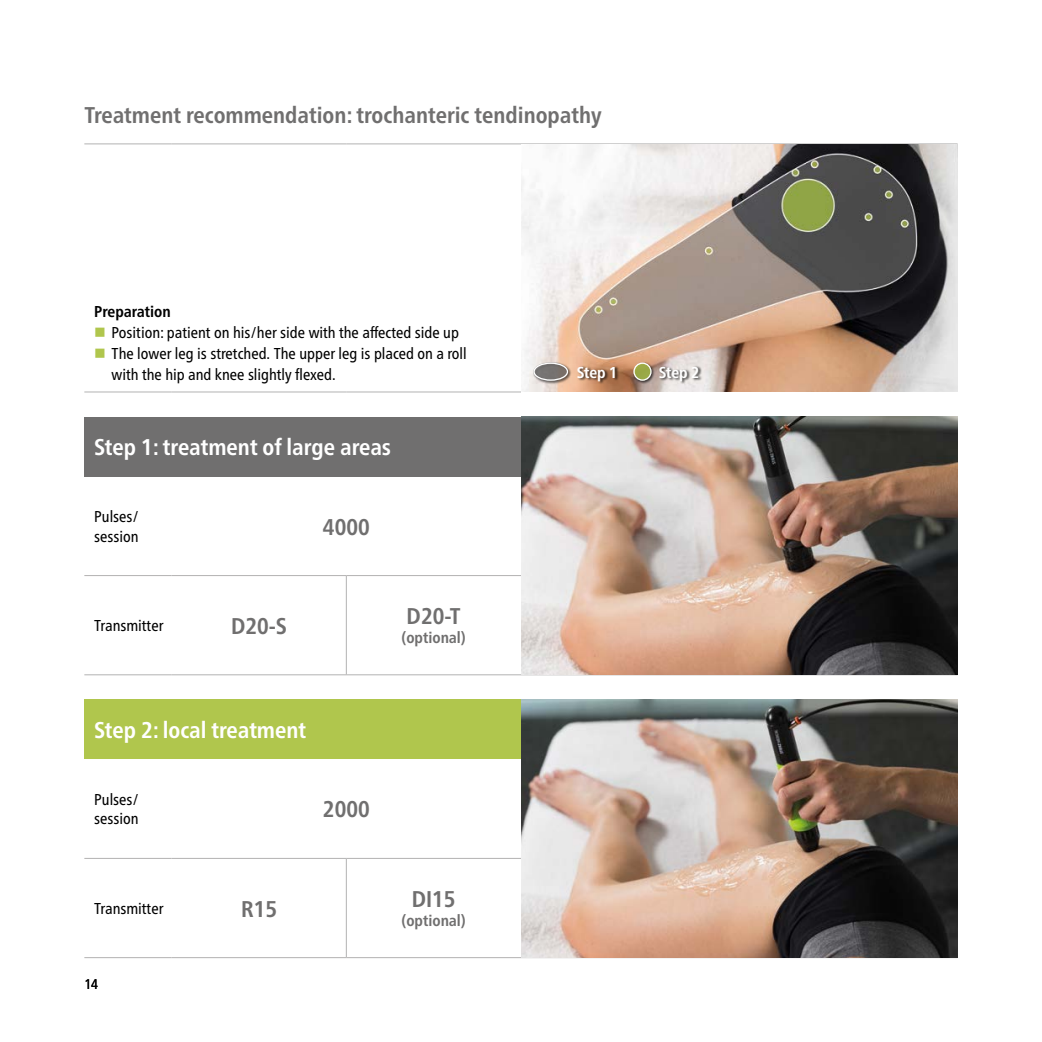
<style>
.page{position:relative;width:1042px;height:1042px;background:#fff}
.page>*{position:absolute;margin:0;border:0;box-sizing:border-box;transform-origin:0 0}
.t1{font:700 condensed 22.75px "Frutiger Neue LT Pro";color:#706f6f}
.t2{font:700 condensed 22.75px "Frutiger Neue LT Pro";color:#fff}
.t3{font:condensed 15.75px/19.2px "Frutiger Neue LT Pro";color:#000}
.t4{font:700 condensed 15.75px "Frutiger Neue LT Pro";color:#706f6f}
.t5{font:700 condensed 15.75px "Frutiger Neue LT Pro";color:#000}
.t6{font:700 condensed 15.75px "Frutiger Neue LT Pro";color:#fff}
.t7{font:condensed 14px "Frutiger Neue LT Pro";color:#000}
.s1{color:#b0c64d}
</style>
<div class="page">
<div style="left:84px;top:417px;width:437px;height:59px;background:#706f6f"></div>
<div style="left:84px;top:699px;width:437px;height:60px;background:#b0c64d"></div>
<hr style="left:521px;top:957px;width:436px;height:1px;background:#b3b2b2">
<hr style="left:84px;top:392px;width:88px;height:1px;background:#b3b2b2">
<hr style="left:172px;top:392px;width:174px;height:1px;background:#b3b2b2">
<hr style="left:346px;top:392px;width:175px;height:1px;background:#b3b2b2">
<hr style="left:84px;top:575px;width:88px;height:1px;background:#b3b2b2">
<hr style="left:172px;top:575px;width:174px;height:1px;background:#b3b2b2">
<hr style="left:346px;top:575px;width:175px;height:1px;background:#b3b2b2">
<hr style="left:84px;top:858px;width:88px;height:1px;background:#b3b2b2">
<hr style="left:346px;top:576px;width:1px;height:98px;background:#b3b2b2">
<hr style="left:84px;top:674px;width:88px;height:1px;background:#b3b2b2">
<hr style="left:172px;top:674px;width:174px;height:1px;background:#b3b2b2">
<hr style="left:346px;top:674px;width:175px;height:1px;background:#b3b2b2">
<hr style="left:521px;top:674px;width:436px;height:1px;background:#b3b2b2">
<hr style="left:84px;top:957px;width:88px;height:1px;background:#b3b2b2">
<hr style="left:172px;top:858px;width:174px;height:1px;background:#b3b2b2">
<hr style="left:346px;top:858px;width:175px;height:1px;background:#b3b2b2">
<hr style="left:172px;top:957px;width:174px;height:1px;background:#b3b2b2">
<hr style="left:346px;top:957px;width:175px;height:1px;background:#b3b2b2">
<hr style="left:346px;top:858px;width:1px;height:99px;background:#b3b2b2">
<hr style="left:84px;top:144px;width:88px;height:1px;background:#b3b2b2">
<hr style="left:172px;top:144px;width:174px;height:1px;background:#b3b2b2">
<hr style="left:346px;top:144px;width:175px;height:1px;background:#b3b2b2">
<img style="left:521px;top:144px;width:436px;height:248px">
<img style="left:521px;top:417px;width:436px;height:257px">
<img style="left:521px;top:699px;width:436px;height:258px">
<div style="left:533px;top:362px;width:85px;height:22px;background:#000;opacity:.75"></div>
<svg style="left:533px;top:362px;width:35px;height:19px"></svg>
<div style="left:533px;top:362px;width:35px;height:19px;border:1px solid #fff;border-radius:50%"></div>
<div style="left:633px;top:362px;width:70px;height:22px;background:#000;opacity:.75"></div>
<svg style="left:634px;top:363px;width:17px;height:17px"></svg>
<div style="left:633px;top:362px;width:18px;height:19px;border:1px solid #fff;border-radius:50%"></div>
<h1 class="t1" style="left:84px;top:101px;width:519px">Treatment recommendation: trochanteric tendinopathy</h1>
<p class="t5" style="left:94px;top:302px;width:78px">Preparation</p>
<p class="t3" style="left:94px;top:322px;width:366px"><span class="s1">■</span> Position: patient on his/her side with the affected side up</p>
<p class="t3" style="left:112px;top:342px;width:357px;line-height:21px;text-indent:-17px"><span class="s1">■</span> The lower leg is stretched. The upper leg is placed on a roll with the hip and knee slightly flexed.</p>
<h1 class="t2" style="left:94px;top:434px;width:298px">Step 1: treatment of large areas</h1>
<p class="t3" style="left:94px;top:507px;width:46px">Pulses/ session</p>
<h1 class="t1" style="left:323px;top:513px;width:48px">4000</h1>
<p class="t3" style="left:94px;top:616px;width:71px">Transmitter</p>
<h1 class="t1" style="left:231px;top:612px;width:57px">D20-S</h1>
<h1 class="t2" style="left:94px;top:717px;width:213px">Step 2: local treatment</h1>
<p class="t3" style="left:94px;top:790px;width:46px">Pulses/ session</p>
<h1 class="t1" style="left:323px;top:796px;width:48px">2000</h1>
<p class="t3" style="left:94px;top:899px;width:71px">Transmitter</p>
<h1 class="t1" style="left:241px;top:895px;width:38px">R15</h1>
<p class="t7" style="left:84px;top:976px;width:15px">14</p>
<h1 class="t1" style="left:407px;top:603px;width:56px">D20-T</h1>
<p class="t4" style="left:401px;top:629px;width:66px">(optional)</p>
<h1 class="t1" style="left:412px;top:885px;width:45px">DI15</h1>
<p class="t4" style="left:401px;top:911px;width:66px">(optional)</p>
<p class="t6" style="left:577px;top:363px;width:42px">Step 1</p>
<p class="t6" style="left:659px;top:363px;width:42px">Step 2</p>
</div>
